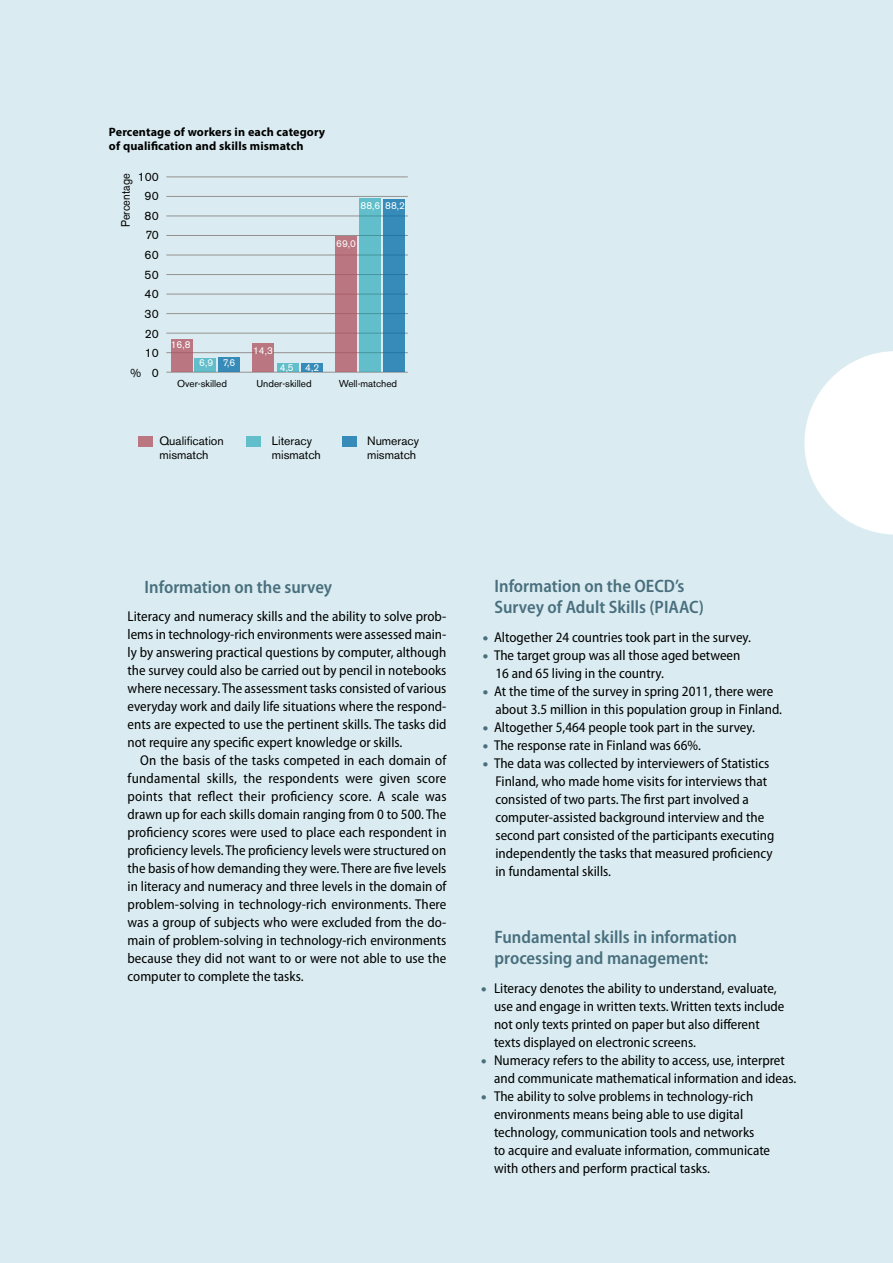
<style>
.page{position:relative;width:893px;height:1263px;background:#daecf1}
.page>*{position:absolute;margin:0;border:0;box-sizing:border-box;transform-origin:0 0}
.t1{font:600 semi-condensed 18px/21px "Myriad Pro";color:#496f7e}
.t2{font:semi-condensed 14.25px/18px "Myriad Pro";color:#000}
.t3{font:700 12.15px/14px "Myriad Pro";letter-spacing:.01em;color:#000}
.t4{font:12.15px/14px "Akzidenz Grotesk BE";color:#000}
.t5{font:12.15px/19.6px "Akzidenz Grotesk BE";letter-spacing:.02em;color:#000;text-align:right}
.t6{font:12.15px "Akzidenz Grotesk BE";color:#000;scale:.9 1}
.t7{font:10.05px "Akzidenz Grotesk BE";color:#000}
.t8{font:10.05px "Akzidenz Grotesk BE";letter-spacing:.02em;color:#fff}
.s1{font-weight:900;font-stretch:semi-expanded;color:#496f7e}
</style>
<div class="page">
<hr style="left:166px;top:216px;width:242px;height:1px;background:#949290">
<hr style="left:166px;top:255px;width:242px;height:1px;background:#949290">
<hr style="left:166px;top:294px;width:242px;height:1px;background:#949290">
<hr style="left:166px;top:333px;width:242px;height:1px;background:#949290">
<hr style="left:166px;top:372px;width:242px;height:1px;background:#949290">
<hr style="left:166px;top:177px;width:242px;height:1px;background:#949290">
<hr style="left:166px;top:235px;width:242px;height:1px;background:#949290">
<hr style="left:166px;top:274px;width:242px;height:1px;background:#949290">
<hr style="left:166px;top:313px;width:242px;height:1px;background:#949290">
<hr style="left:166px;top:352px;width:242px;height:1px;background:#949290">
<hr style="left:166px;top:196px;width:242px;height:1px;background:#949290">
<div style="left:138px;top:436px;width:15px;height:10px;background:#ba7782"></div>
<div style="left:246px;top:436px;width:15px;height:11px;background:#62beca"></div>
<div style="left:342px;top:436px;width:15px;height:10px;background:#368bb9"></div>
<div style="left:219px;top:357px;width:21px;height:15px;background:#368bb9"></div>
<div style="left:301px;top:364px;width:21px;height:8px;background:#368bb9"></div>
<div style="left:383px;top:199px;width:21px;height:173px;background:#368bb9"></div>
<div style="left:195px;top:358px;width:21px;height:14px;background:#62beca"></div>
<div style="left:277px;top:363px;width:21px;height:9px;background:#62beca"></div>
<svg style="left:359px;top:199px;width:21px;height:173px;background:#60bcc7"></svg>
<div style="left:171px;top:339px;width:21px;height:33px;background:#ba7782"></div>
<div style="left:253px;top:344px;width:21px;height:28px;background:#ba7782"></div>
<div style="left:335px;top:237px;width:22px;height:135px;background:#ba7782"></div>
<p class="t3" style="left:109px;top:125px;width:218px">Percentage of workers in each category of qualification and skills mismatch</p>
<p class="t5" style="left:130px;top:167px;width:30px">100<br>90<br>80<br>70<br>60<br>50<br>40<br>30<br>20<br>10<br>% 0</p>
<p class="t6" style="left:118px;top:227px;width:61px;rotate:-90deg">Percentage</p>
<p class="t8" style="left:171px;top:338px;width:21px">16,8</p>
<p class="t8" style="left:253px;top:344px;width:21px">14,3</p>
<p class="t8" style="left:199px;top:357px;width:38px">6,9 7,6</p>
<p class="t8" style="left:280px;top:361px;width:41px">4,5 4,2</p>
<p class="t8" style="left:360px;top:200px;width:46px">88,6 88,2</p>
<p class="t8" style="left:336px;top:237px;width:21px">69,0</p>
<p class="t7" style="left:177px;top:377px;width:52px">Over-skilled</p>
<p class="t7" style="left:256px;top:377px;width:57px">Under-skilled</p>
<p class="t7" style="left:339px;top:377px;width:60px">Well-matched</p>
<p class="t4" style="left:159px;top:434px;width:66px">Qualification mismatch</p>
<p class="t4" style="left:272px;top:434px;width:50px">Literacy mismatch</p>
<p class="t4" style="left:367px;top:434px;width:53px">Numeracy mismatch</p>
<p class="t1" style="left:145px;top:576px;width:189px">Information on the survey</p>
<p class="t2" style="left:128px;top:607px;width:320px;text-align:justify">Literacy and numeracy skills and the ability to solve prob&shy;lems in technology-rich environments were assessed main&shy;ly by answering practical questions by computer, although the survey could also be carried out by pencil in notebooks where necessary. The assessment tasks consisted of various everyday work and daily life situations where the respond&shy;ents are expected to use the pertinent skills. The tasks did not require any specific expert knowledge or skills.</p>
<p class="t2" style="left:128px;top:751px;width:321px;text-align:justify;text-indent:13px">On the basis of the tasks competed in each domain of fundamental skills, the respondents were given score points that reflect their proficiency score. A scale was drawn up for each skills domain ranging from 0 to 500. The proficiency scores were used to place each respondent in proficiency levels. The proficiency levels were structured on the basis of how demanding they were. There are five levels in literacy and numeracy and three levels in the domain of problem-solving in technology-rich environments. There was a group of subjects who were excluded from the do&shy;main of problem-solving in technology-rich environments because they did not want to or were not able to use the computer to complete the tasks.</p>
<p class="t1" style="left:495px;top:576px;width:211px">Information on the OECD’s<br>Survey of Adult Skills (PIAAC)</p>
<p class="t2" style="left:483px;top:628px;width:270px"><span class="s1">•</span> Altogether 24 countries took part in the survey.</p>
<p class="t2" style="left:495px;top:646px;width:246px;text-indent:-13px"><span class="s1">•</span> The target group was all those aged between<br>16 and 65 living in the country.</p>
<p class="t2" style="left:495px;top:682px;width:288px;text-indent:-13px"><span class="s1">•</span> At the time of the survey in spring 2011, there were about 3.5 million in this population group in Finland.</p>
<p class="t2" style="left:483px;top:718px;width:274px"><span class="s1">•</span> Altogether 5,464 people took part in the survey.</p>
<p class="t2" style="left:483px;top:736px;width:220px"><span class="s1">•</span> The response rate in Finland was 66%.</p>
<p class="t2" style="left:495px;top:754px;width:280px;text-indent:-13px"><span class="s1">•</span> The data was collected by interviewers of Statistics Finland, who made home visits for interviews that consisted of two parts. The first part involved a computer-assisted background interview and the second part consisted of the participants executing independently the tasks that measured proficiency in fundamental skills.</p>
<p class="t1" style="left:495px;top:927px;width:244px">Fundamental skills in information processing and management:</p>
<p class="t2" style="left:494px;top:979px;width:292px;text-indent:-13px"><span class="s1">•</span> Literacy denotes the ability to understand, evaluate, use and engage in written texts. Written texts include not only texts printed on paper but also different texts displayed on electronic screens.</p>
<p class="t2" style="left:494px;top:1051px;width:304px;text-indent:-13px"><span class="s1">•</span> Numeracy refers to the ability to access, use, interpret and communicate mathematical information and ideas.</p>
<p class="t2" style="left:494px;top:1087px;width:278px;text-indent:-13px"><span class="s1">•</span> The ability to solve problems in technology-rich environments means being able to use digital technology, communication tools and networks<br>to acquire and evaluate information, communicate with others and perform practical tasks.</p>
</div>
